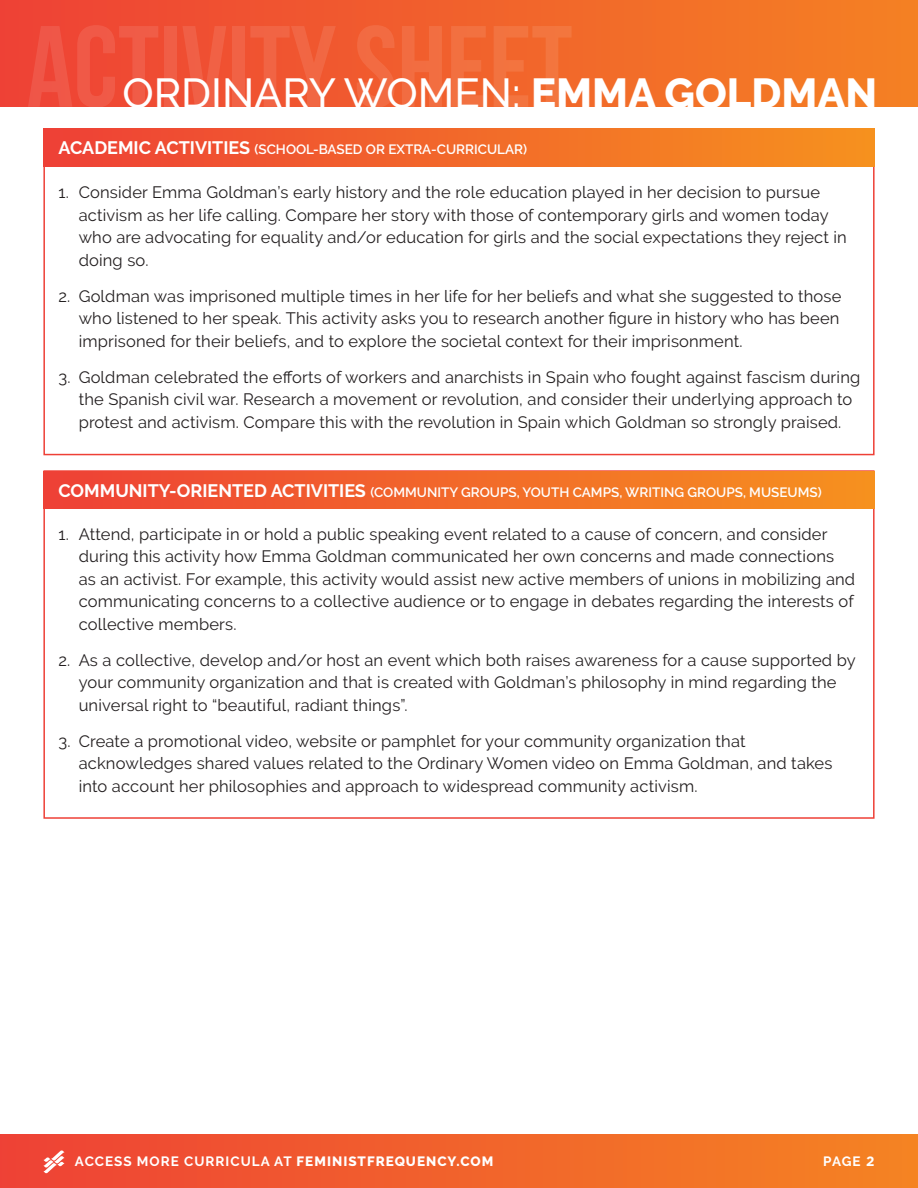
<style>
.page{position:relative;width:918px;height:1188px;background:#fff}
.page>*{position:absolute;margin:0;border:0;box-sizing:border-box;transform-origin:0 0}
.t1{font:700 115.35px "Bebas Neue";color:#fff}
.t2{font:500 41.85px "Raleway";color:#fff}
.t3{font:16.5px/22.5px "Raleway";letter-spacing:.01em;color:#231f20}
.t4{font:600 13.5px "Raleway";color:#fff}
.t5{font:700 13.5px "Raleway";letter-spacing:.075em;color:#fff}
.s1{font-weight:800}
.s2{font-weight:700;font-size:18px}
.s3{font-family:"Gotham"}
</style>
<div class="page">
<div style="left:0;top:0;width:918px;height:107px;background:linear-gradient(to right,#ee4136,#f48123)"></div>
<div style="left:0;top:1134px;width:918px;height:54px;background:linear-gradient(to right,#ee4136,#f58322)"></div>
<svg style="left:43px;top:1150px;width:22px;height:23px"></svg>
<div style="left:43px;top:128px;width:832px;height:38px;background:linear-gradient(to right,#ee4036,#f6911e)"></div>
<div style="left:43px;top:471px;width:832px;height:38px;background:linear-gradient(to right,#ee4036,#f6911e)"></div>
<h1 class="t1" style="left:27px;top:4px;width:547px">ACTIVITY SHEET</h1>
<p class="t2" style="left:122px;top:69px;width:756px">ORDINARY WOMEN: <span class="s1">EMMA GOLDMAN</span></p>
<p class="t4" style="left:58px;top:142px;width:470px"><span class="s2">ACADEMIC ACTIVITIES</span> (SCHOOL-BASED OR EXTRA-CURRICULAR)</p>
<p class="t3" style="left:79px;top:181px;width:770px;text-indent:-20px">1. Consider Emma Goldman’s early history and the role education played in her decision to pursue activism as her life calling. Compare her story with those of contemporary girls and women today who are advocating for equality and/or education for girls and the social expectations they reject in doing so.</p>
<p class="t3" style="left:79px;top:285px;width:764px;text-align:justify;text-indent:-20px">2. Goldman was imprisoned multiple times in her life for her beliefs and what she suggested to those who listened to her speak. This activity asks you to research another figure in history who has been imprisoned for their beliefs, and to explore the societal context for their imprisonment.</p>
<p class="t3" style="left:79px;top:366px;width:783px;text-indent:-20px">3. Goldman celebrated the efforts of workers and anarchists in Spain who fought against fascism during the Spanish civil war. Research a movement or revolution, and consider their underlying approach to protest and activism. Compare this with the revolution in Spain which Goldman so strongly praised.</p>
<p class="t4" style="left:58px;top:484px;width:765px"><span class="s2">COMMUNITY-ORIENTED ACTIVITIES</span> (COMMUNITY GROUPS, YOUTH CAMPS, WRITING GROUPS, MUSEUMS)</p>
<p class="t3" style="left:79px;top:522px;width:778px;text-indent:-20px">1. Attend, participate in or hold a public speaking event related to a cause of concern, and consider during this activity how Emma Goldman communicated her own concerns and made connections as an activist. For example, this activity would assist new active members of unions in mobilizing and communicating concerns to a collective audience or to engage in debates regarding the interests of collective members.</p>
<p class="t3" style="left:79px;top:648px;width:779px;text-indent:-20px">2. As a collective, develop and/or host an event which both raises awareness for a cause supported by your community organization and that is created with Goldman’s philosophy in mind regarding the universal right to “beautiful, radiant things”.</p>
<p class="t3" style="left:79px;top:729px;width:755px;text-indent:-20px">3. Create a promotional video, website or pamphlet for your community organization that acknowledges shared values related to the Ordinary Women video on Emma Goldman, and takes into account her philosophies and approach to widespread community activism.</p>
<p class="t5" style="left:75px;top:1153px;width:420px">ACCESS MORE CURRICULA AT <span class="s1">FEMINISTFREQUENCY.COM</span></p>
<p class="t5" style="left:823px;top:1153px;width:53px">PAGE <span class="s3">2</span></p>
</div>
